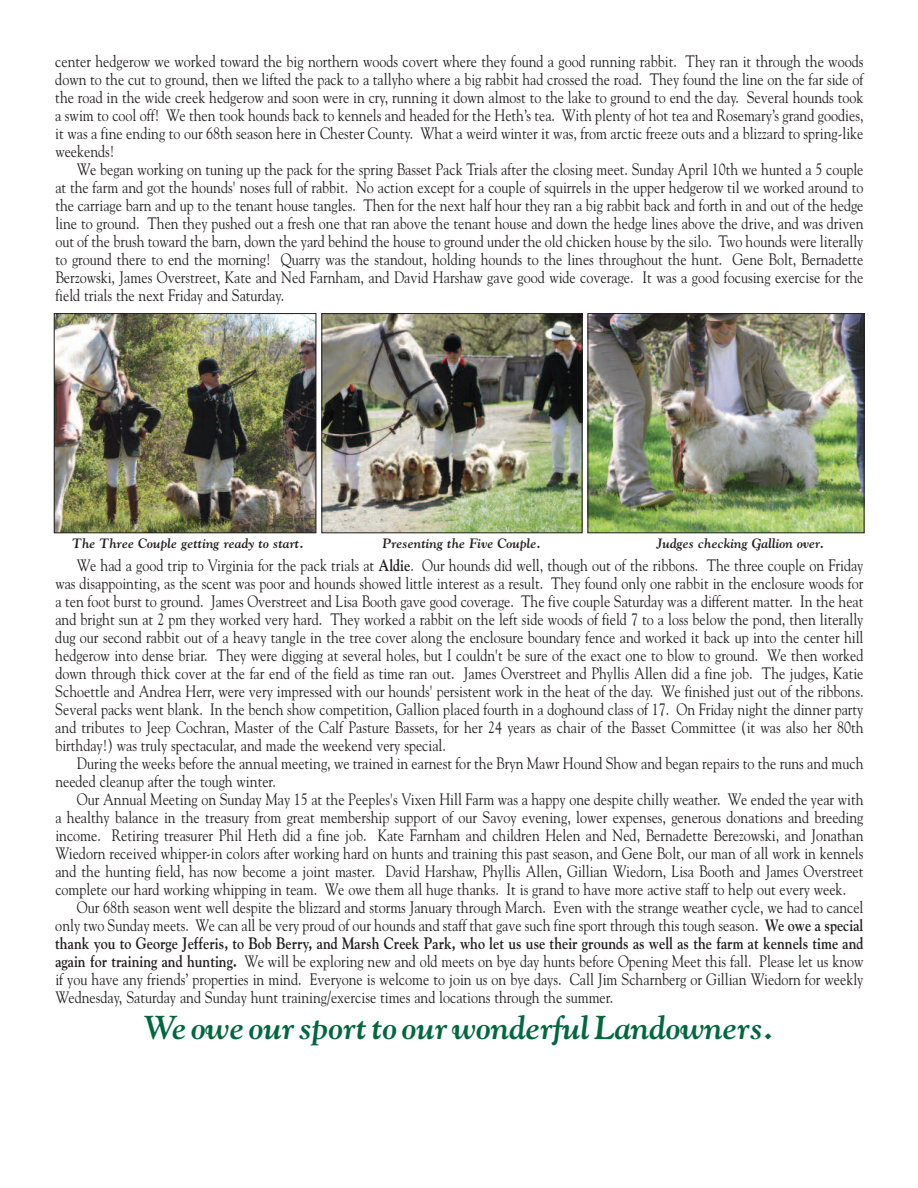
<style>
.page{position:relative;width:918px;height:1188px;background:#fff}
.page>*{position:absolute;margin:0;border:0;box-sizing:border-box;transform-origin:0 0}
.t1{font:italic 700 33px "Goudy";color:#00673e}
.t2{font:16.5px/18px "Goudy";color:#231f20;text-align:justify;scale:.85 1}
.t3{font:italic 700 13.5px "Goudy";color:#231f20}
.s1{font-weight:700}
</style>
<div class="page">
<img style="left:56px;top:315px;width:258px;height:216px">
<div style="left:54px;top:313px;width:262px;height:220px;border:1px solid #231f20"></div>
<img style="left:323px;top:315px;width:257px;height:216px">
<div style="left:321px;top:313px;width:261px;height:220px;border:1px solid #231f20"></div>
<img style="left:590px;top:315px;width:272px;height:216px">
<div style="left:588px;top:313px;width:276px;height:220px;border:1px solid #231f20"></div>
<p class="t2" style="left:55px;top:52px;width:952px">center hedgerow we worked toward the big northern woods covert where they found a good running rabbit. They ran it through the woods down to the cut to ground, then we lifted the pack to a tallyho where a big rabbit had crossed the road. They found the line on the far side of the road in the wide creek hedgerow and soon were in cry, running it down almost to the lake to ground to end the day. Several hounds took a swim to cool off! We then took hounds back to kennels and headed for the Heth’s tea. With plenty of hot tea and Rosemary’s grand goodies, it was a fine ending to our 68th season here in Chester County. What a weird winter it was, from arctic freeze outs and a blizzard to spring-like weekends!</p>
<p class="t2" style="left:55px;top:160px;width:952px;text-indent:22px">We began working on tuning up the pack for the spring Basset Pack Trials after the closing meet. Sunday April 10th we hunted a 5 couple at the farm and got the hounds' noses full of rabbit. No action except for a couple of squirrels in the upper hedgerow til we worked around to the carriage barn and up to the tenant house tangles. Then for the next half hour they ran a big rabbit back and forth in and out of the hedge line to ground. Then they pushed out a fresh one that ran above the tenant house and down the hedge lines above the drive, and was driven out of the brush toward the barn, down the yard behind the house to ground under the old chicken house by the silo. Two hounds were literally to ground there to end the morning! Quarry was the standout, holding hounds to the lines throughout the hunt. Gene Bolt, Bernadette Berzowski, James Overstreet, Kate and Ned Farnham, and David Harshaw gave good wide coverage. It was a good focusing exercise for the field trials the next Friday and Saturday.</p>
<p class="t3" style="left:72px;top:535px;width:233px">The Three Couple getting ready to start.</p>
<p class="t3" style="left:382px;top:535px;width:160px">Presenting the Five Couple.</p>
<p class="t3" style="left:657px;top:535px;width:169px">Judges checking Gallion over.</p>
<p class="t2" style="left:55px;top:556px;width:952px;text-indent:22px">We had a good trip to Virginia for the pack trials at <span class="s1">Aldie</span>. Our hounds did well, though out of the ribbons. The three couple on Friday was disappointing, as the scent was poor and hounds showed little interest as a result. They found only one rabbit in the enclosure woods for a ten foot burst to ground. James Overstreet and Lisa Booth gave good coverage. The five couple Saturday was a different matter. In the heat and bright sun at 2 pm they worked very hard. They worked a rabbit on the left side woods of field 7 to a loss below the pond, then literally dug our second rabbit out of a heavy tangle in the tree cover along the enclosure boundary fence and worked it back up into the center hill hedgerow into dense briar. They were digging at several holes, but I couldn't be sure of the exact one to blow to ground. We then worked down through thick cover at the far end of the field as time ran out. James Overstreet and Phyllis Allen did a fine job. The judges, Katie Schoettle and Andrea Herr, were very impressed with our hounds' persistent work in the heat of the day. We finished just out of the ribbons.<br>Several packs went blank. In the bench show competition, Gallion placed fourth in a doghound class of 17. On Friday night the dinner party and tributes to Jeep Cochran, Master of the Calf Pasture Bassets, for her 24 years as chair of the Basset Committee (it was also her 80th birthday!) was truly spectacular, and made the weekend very special.</p>
<p class="t2" style="left:55px;top:754px;width:952px;text-indent:22px">During the weeks before the annual meeting, we trained in earnest for the Bryn Mawr Hound Show and began repairs to the runs and much needed cleanup after the tough winter.</p>
<p class="t2" style="left:55px;top:790px;width:952px;text-indent:22px">Our Annual Meeting on Sunday May 15 at the Peeples's Vixen Hill Farm was a happy one despite chilly weather. We ended the year with a healthy balance in the treasury from great membership support of our Savoy evening, lower expenses, generous donations and breeding income. Retiring treasurer Phil Heth did a fine job. Kate Farnham and children Helen and Ned, Bernadette Berezowski, and Jonathan Wiedorn received whipper-in colors after working hard on hunts and training this past season, and Gene Bolt, our man of all work in kennels and the hunting field, has now become a joint master. David Harshaw, Phyllis Allen, Gillian Wiedorn, Lisa Booth and James Overstreet complete our hard working whipping in team. We owe them all huge thanks. It is grand to have more active staff to help out every week.</p>
<p class="t2" style="left:55px;top:898px;width:952px;text-indent:22px">Our 68th season went well despite the blizzard and storms January through March. Even with the strange weather cycle, we had to cancel only two Sunday meets. We can all be very proud of our hounds and staff that gave such fine sport through this tough season. <span class="s1">We owe a special thank you to George Jefferis, to Bob Berry, and Marsh Creek Park, who let us use their grounds as well as the farm at kennels time and again for training and hunting.</span> We will be exploring new and old meets on bye day hunts before Opening Meet this fall. Please let us know if you have any friends’ properties in mind. Everyone is welcome to join us on bye days. Call Jim Scharnberg or Gillian Wiedorn for weekly Wednesday, Saturday and Sunday hunt training/exercise times and locations through the summer.</p>
<h1 class="t1" style="left:145px;top:1008px;width:631px">We owe oursportto ourwonderfulLandowners.</h1>
</div>
